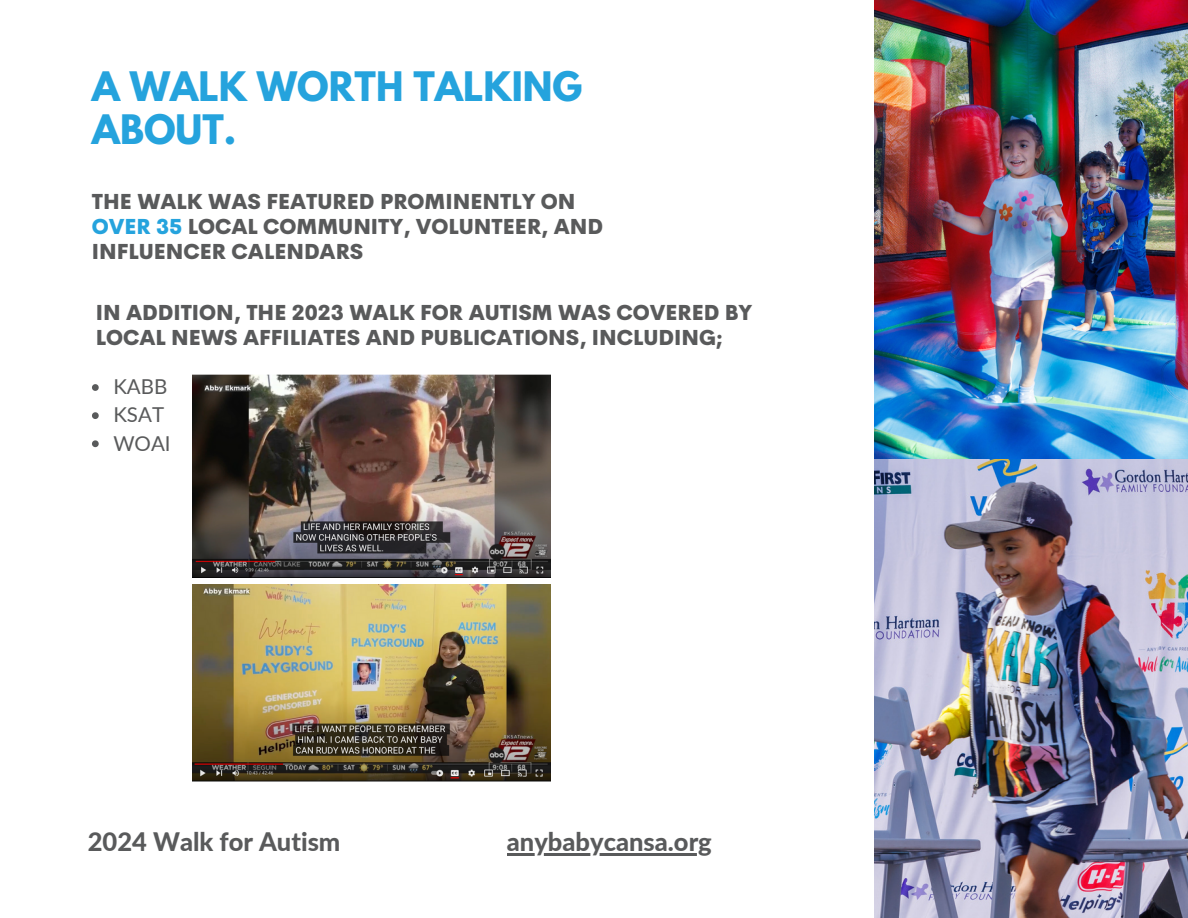
<style>
.page{position:relative;width:1188px;height:918px;background:#fff}
.page>*{position:absolute;margin:0;border:0;box-sizing:border-box;transform-origin:0 0}
.t1{font:700 36px/42.8px "League Spartan";color:#25a3dd}
.t2{font:800 25.5px "Lato";color:#595a5b}
.t3{font:800 21px/24.8px "Cerebri Sans";color:#595a5b}
.t4{font:20.55px "Lato";color:#595a5b}
.s1{color:#25a3dd}
</style>
<div class="page">
<hr style="left:507px;top:853px;width:205px;height:2px;background:#595a5b">
<img style="left:875px;top:0;width:313px;height:918px">
<img style="left:193px;top:375px;width:357px;height:202px">
<img style="left:193px;top:585px;width:357px;height:197px">
<svg style="left:92px;top:384px;width:7px;height:7px"></svg>
<svg style="left:92px;top:412px;width:7px;height:7px"></svg>
<svg style="left:92px;top:440px;width:7px;height:7px"></svg>
<p class="t1" style="left:92px;top:70px;width:492px">A WALK WORTH TALKING<br>ABOUT.</p>
<p class="t3" style="left:92px;top:190px;width:485px">THE WALK WAS FEATURED PROMINENTLY ON</p>
<p class="t3" style="left:92px;top:214px;width:513px"><span class="s1">OVER 35</span> LOCAL COMMUNITY, VOLUNTEER, AND<br>INFLUENCER CALENDARS</p>
<p class="t3" style="left:96px;top:300px;width:658px">IN ADDITION, THE 2023 WALK FOR AUTISM WAS COVERED BY<br>LOCAL NEWS AFFILIATES AND PUBLICATIONS, INCLUDING;</p>
<p class="t4" style="left:113px;top:374px;width:56px">KABB</p>
<p class="t4" style="left:113px;top:402px;width:52px">KSAT</p>
<p class="t4" style="left:113px;top:430px;width:59px">WOAI</p>
<p class="t2" style="left:88px;top:825px;width:254px">2024 Walk for Autism</p>
<p class="t2" style="left:507px;top:825px;width:206px">anybabycansa.org</p>
</div>
